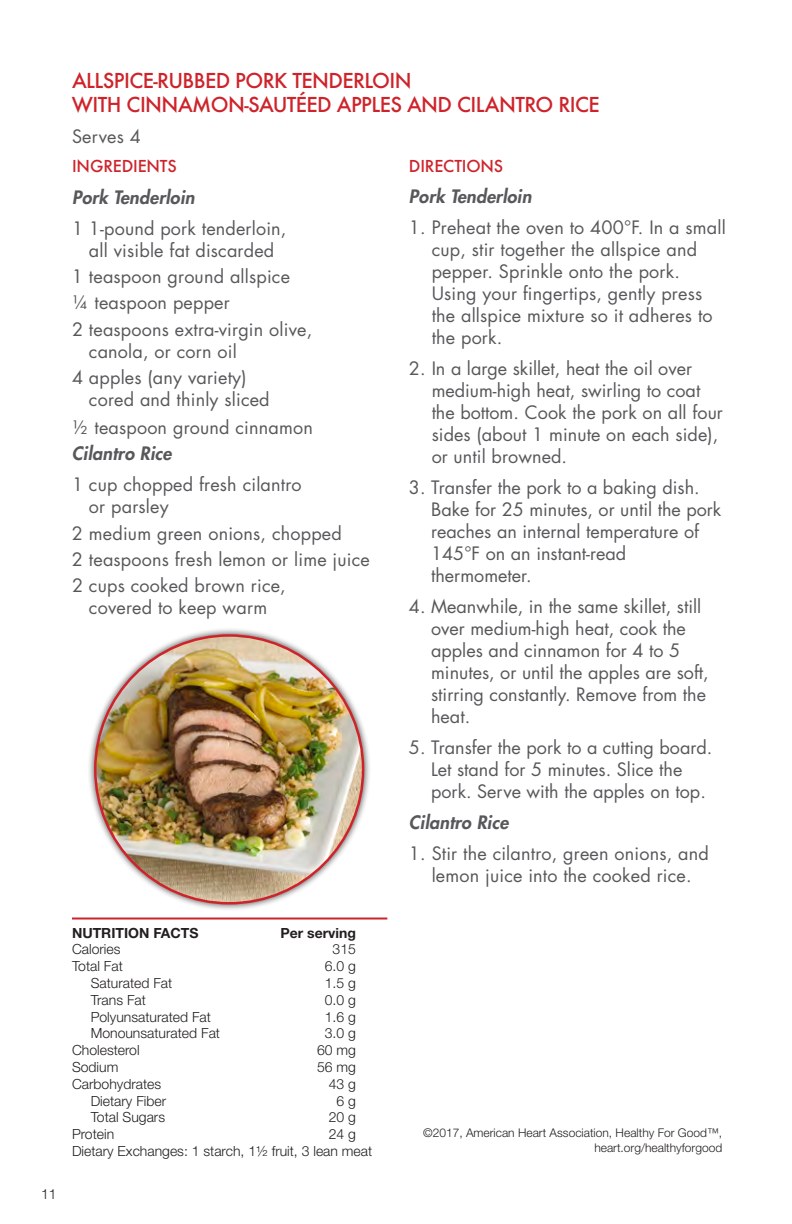
<style>
.page{position:relative;width:792px;height:1224px;background:#fff}
.page>*{position:absolute;margin:0;border:0;box-sizing:border-box;transform-origin:0 0}
.t1{font:500 20px/24px "Futura";letter-spacing:-.03em;color:#ce232a}
.Normal__Web{font:18px/22px "Futura Std";letter-spacing:.01em;color:#57585a}
.Normal__Web-2{font:italic 800 18px "Futura Std";letter-spacing:.01em;color:#57585a}
.t2{font:500 16px "Futura";letter-spacing:-.01em;color:#ce232a}
.t3{font:300 14px "Helvetica Neue LT Std";color:#231f20}
.t4{font:700 14px "Helvetica Neue LT Std";color:#231f20}
.t5{font:300 12px/14.4px "Helvetica Neue LT Std";color:#231f20;text-align:right}
</style>
<div class="page">
<div style="left:87px;top:627px;width:284px;height:284px;background:#231f20;opacity:.75"></div>
<img style="left:95px;top:635px;width:268px;height:268px;border-radius:134px">
<hr style="left:72px;top:918px;width:315px;height:2px;background:#ce232a">
<p class="t3" style="left:41px;top:1185px;width:17px">11</p>
<p class="t1" style="left:72px;top:69px;width:529px">ALLSPICE-RUBBED PORK TENDERLOIN<br>WITH CINNAMON-SAUTÉED APPLES AND CILANTRO RICE</p>
<p class="Normal__Web" style="left:72px;top:126px;width:70px">Serves 4</p>
<p class="t2" style="left:72px;top:155px;width:106px">INGREDIENTS</p>
<p class="t2" style="left:409px;top:155px;width:96px">DIRECTIONS</p>
<p class="Normal__Web-2" style="left:409px;top:185px;width:124px">Pork Tenderloin</p>
<p class="Normal__Web" style="left:432px;top:216px;width:296px;text-indent:-23px">1. Preheat the oven to 400°F. In a small cup, stir together the allspice and pepper. Sprinkle onto the pork.<br>Using your fingertips, gently press the allspice mixture so it adheres to the pork.</p>
<p class="Normal__Web" style="left:432px;top:357px;width:293px;text-indent:-23px">2. In a large skillet, heat the oil over medium-high heat, swirling to coat the bottom. Cook the pork on all four sides (about 1 minute on each side), or until browned.</p>
<p class="Normal__Web" style="left:431px;top:476px;width:292px;text-indent:-22px">3. Transfer the pork to a baking dish.<br>Bake for 25 minutes, or until the pork reaches an internal temperature of<br>145°F on an instant-read thermometer.</p>
<p class="Normal__Web" style="left:431px;top:595px;width:279px;text-indent:-22px">4. Meanwhile, in the same skillet, still over medium-high heat, cook the apples and cinnamon for 4 to 5 minutes, or until the apples are soft, stirring constantly. Remove from the heat.</p>
<p class="Normal__Web" style="left:431px;top:736px;width:283px;text-indent:-22px">5. Transfer the pork to a cutting board.<br>Let stand for 5 minutes. Slice the pork. Serve with the apples on top.</p>
<p class="Normal__Web-2" style="left:409px;top:811px;width:101px">Cilantro Rice</p>
<p class="Normal__Web" style="left:409px;top:842px;width:301px;text-align:center">1. Stir the cilantro, green onions, and lemon juice into the cooked rice.</p>
<p class="Normal__Web-2" style="left:72px;top:186px;width:124px">Pork Tenderloin</p>
<p class="Normal__Web" style="left:72px;top:217px;width:216px;text-align:center">1 1-pound pork tenderloin, all visible fat discarded</p>
<p class="Normal__Web" style="left:72px;top:265px;width:220px">1 teaspoon ground allspice</p>
<p class="Normal__Web" style="left:72px;top:292px;width:159px">¼ teaspoon pepper</p>
<p class="Normal__Web" style="left:89px;top:318px;width:225px;text-indent:-17px">2 teaspoons extra-virgin olive, canola, or corn oil</p>
<p class="Normal__Web" style="left:89px;top:366px;width:182px;text-indent:-17px">4 apples (any variety) cored and thinly sliced</p>
<p class="Normal__Web" style="left:72px;top:417px;width:242px">½ teaspoon ground cinnamon</p>
<p class="Normal__Web-2" style="left:72px;top:442px;width:101px">Cilantro Rice</p>
<p class="Normal__Web" style="left:89px;top:474px;width:214px;text-indent:-17px">1 cup chopped fresh cilantro or parsley</p>
<p class="Normal__Web" style="left:72px;top:522px;width:271px">2 medium green onions, chopped</p>
<p class="Normal__Web" style="left:72px;top:549px;width:299px">2 teaspoons fresh lemon or lime juice</p>
<p class="Normal__Web" style="left:72px;top:575px;width:215px;text-align:center">2 cups cooked brown rice, covered to keep warm</p>
<p class="t4" style="left:72px;top:924px;width:128px">NUTRITION FACTS</p>
<p class="t4" style="left:281px;top:924px;width:77px">Per serving</p>
<p class="t3" style="left:72px;top:941px;width:50px">Calories</p>
<p class="t3" style="left:333px;top:941px;width:25px">315</p>
<p class="t3" style="left:72px;top:958px;width:52px">Total Fat</p>
<p class="t3" style="left:325px;top:958px;width:33px">6.0 g</p>
<p class="t3" style="left:91px;top:974px;width:83px">Saturated Fat</p>
<p class="t3" style="left:325px;top:974px;width:33px">1.5 g</p>
<p class="t3" style="left:91px;top:991px;width:57px">Trans Fat</p>
<p class="t3" style="left:325px;top:991px;width:33px">0.0 g</p>
<p class="t3" style="left:91px;top:1008px;width:122px">Polyunsaturated Fat</p>
<p class="t3" style="left:325px;top:1008px;width:33px">1.6 g</p>
<p class="t3" style="left:91px;top:1025px;width:131px">Monounsaturated Fat</p>
<p class="t3" style="left:325px;top:1025px;width:33px">3.0 g</p>
<p class="t3" style="left:72px;top:1042px;width:69px">Cholesterol</p>
<p class="t3" style="left:317px;top:1042px;width:40px">60 mg</p>
<p class="t3" style="left:72px;top:1058px;width:48px">Sodium</p>
<p class="t3" style="left:317px;top:1058px;width:40px">56 mg</p>
<p class="t3" style="left:72px;top:1075px;width:91px">Carbohydrates</p>
<p class="t3" style="left:329px;top:1075px;width:29px">43 g</p>
<p class="t3" style="left:91px;top:1092px;width:77px">Dietary Fiber</p>
<p class="t3" style="left:337px;top:1092px;width:21px">6 g</p>
<p class="t3" style="left:91px;top:1109px;width:76px">Total Sugars</p>
<p class="t3" style="left:329px;top:1109px;width:29px">20 g</p>
<p class="t3" style="left:72px;top:1126px;width:44px">Protein</p>
<p class="t3" style="left:329px;top:1126px;width:29px">24 g</p>
<p class="t3" style="left:72px;top:1142px;width:302px">Dietary Exchanges: 1 starch, 1½ fruit, 3 lean meat</p>
<p class="t5" style="left:423px;top:1126px;width:301px">©2017, American Heart Association, Healthy For Good™, heart.org/healthyforgood</p>
</div>
